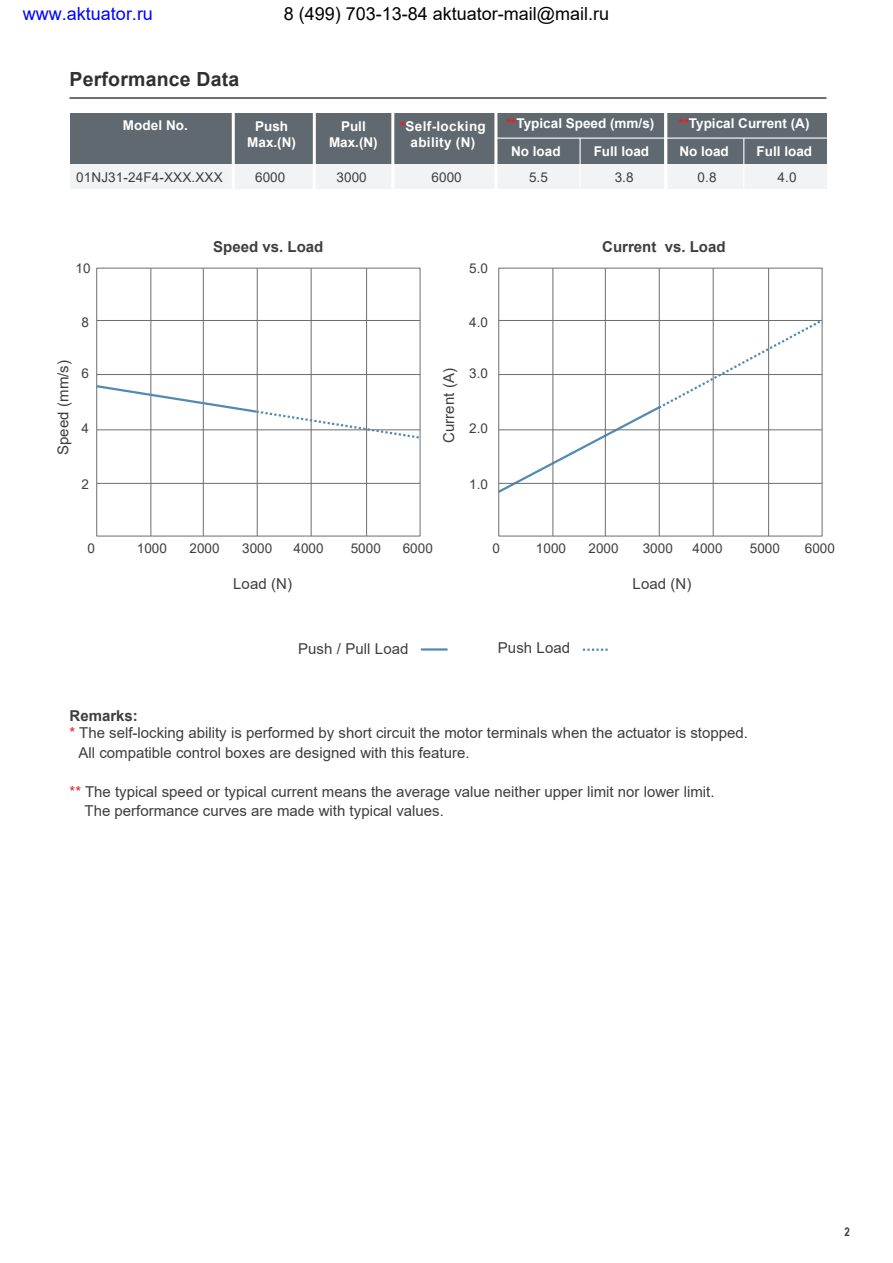
<style>
.page{position:relative;width:893px;height:1263px;background:#fff}
.page>*{position:absolute;margin:0;border:0;box-sizing:border-box;transform-origin:0 0}
.t1{font:700 19.5px "Arial";letter-spacing:.01em;color:#312f30}
.t2{font:18px "Arial";color:#000}
.t3{font:18px "Arial";color:#00f}
.t4{font:15px/17px "Arial";color:#3e3e3f}
.t5{font:700 15px "Arial";color:#3e3e3f}
.t6{font:13.5px "Arial";letter-spacing:.005em;color:#3e3e3f}
.t7{font:700 13.5px/16.2px "Arial";color:#fff;text-align:center}
.t8{font:700 13.5px/16.2px "Arial";letter-spacing:.025em;color:#fff;text-align:center}
.t9{font:700 12px "Arial Narrow";color:#3e3e3f}
.s1{color:#ee1d23}
.s2{font-weight:700}
</style>
<div class="page">
<hr style="left:70px;top:97px;width:756px;height:2px;background:#3e3e3f">
<hr style="left:422px;top:648px;width:25px;height:3px;background:#528ab3">
<svg style="left:583px;top:648px;width:25px;height:3px"></svg>
<hr style="left:97px;top:374px;width:323px;height:1px;background:#6c6d70">
<hr style="left:97px;top:483px;width:323px;height:1px;background:#6c6d70">
<hr style="left:257px;top:268px;width:1px;height:268px;background:#6c6d70">
<hr style="left:203px;top:268px;width:1px;height:268px;background:#6c6d70">
<hr style="left:150px;top:268px;width:1px;height:268px;background:#6c6d70">
<div style="left:96px;top:268px;width:324px;height:268px;border:1px solid #6c6d70"></div>
<hr style="left:311px;top:268px;width:1px;height:268px;background:#6c6d70">
<hr style="left:97px;top:320px;width:323px;height:1px;background:#6c6d70">
<hr style="left:366px;top:268px;width:1px;height:268px;background:#6c6d70">
<hr style="left:659px;top:268px;width:1px;height:268px;background:#6c6d70">
<hr style="left:605px;top:268px;width:1px;height:268px;background:#6c6d70">
<hr style="left:552px;top:268px;width:1px;height:268px;background:#6c6d70">
<hr style="left:713px;top:268px;width:1px;height:268px;background:#6c6d70">
<hr style="left:768px;top:268px;width:1px;height:268px;background:#6c6d70">
<svg style="left:498px;top:317px;width:325px;height:178px"></svg>
<svg style="left:96px;top:384px;width:325px;height:56px"></svg>
<div style="left:70px;top:164px;width:757px;height:25px;background:#f2f3f4"></div>
<div style="left:70px;top:113px;width:757px;height:51px;background:#5f696f"></div>
<hr style="left:495px;top:137px;width:333px;height:2px;background:#fff">
<hr style="left:232px;top:111px;width:3px;height:77px;background:#fff">
<hr style="left:743px;top:138px;width:1px;height:52px;background:#fff">
<hr style="left:664px;top:113px;width:3px;height:77px;background:#fff">
<hr style="left:313px;top:113px;width:3px;height:77px;background:#fff">
<hr style="left:494px;top:113px;width:3px;height:77px;background:#fff">
<hr style="left:579px;top:138px;width:2px;height:52px;background:#fff">
<hr style="left:391px;top:111px;width:3px;height:77px;background:#fff">
<p class="t3" style="left:23px;top:2px;width:132px">www.aktuator.ru</p>
<p class="t2" style="left:284px;top:2px;width:327px">8 (499) 703-13-84 aktuator-mail@mail.ru</p>
<h1 class="t1" style="left:70px;top:65px;width:171px">Performance Data</h1>
<p class="t7" style="left:123px;top:117px;width:67px">Model No.</p>
<p class="t6" style="left:76px;top:168px;width:148px">01NJ31-24F4-XXX.XXX</p>
<p class="t7" style="left:255px;top:119px;width:35px">Push</p>
<p class="t7" style="left:506px;top:116px;width:150px"><span class="s1">**</span>Typical Speed (mm/s)</p>
<p class="t7" style="left:678px;top:116px;width:133px"><span class="s1">**</span>Typical Current (A)</p>
<p class="t7" style="left:247px;top:135px;width:50px">Max.(N)</p>
<p class="t6" style="left:255px;top:168px;width:32px">6000</p>
<p class="t8" style="left:400px;top:119px;width:87px"><span class="s1">*</span>Self-locking ability (N)</p>
<p class="t6" style="left:432px;top:168px;width:32px">6000</p>
<p class="t7" style="left:329px;top:119px;width:50px">Pull<br>Max.(N)</p>
<p class="t7" style="left:511px;top:144px;width:51px">No load</p>
<p class="t7" style="left:594px;top:144px;width:57px">Full load</p>
<p class="t7" style="left:679px;top:144px;width:51px">No load</p>
<p class="t7" style="left:757px;top:144px;width:57px">Full load</p>
<p class="t6" style="left:615px;top:168px;width:20px">3.8</p>
<p class="t6" style="left:698px;top:168px;width:20px">0.8</p>
<p class="t6" style="left:337px;top:168px;width:32px">3000</p>
<p class="t6" style="left:778px;top:168px;width:20px">4.0</p>
<p class="t6" style="left:529px;top:168px;width:20px">5.5</p>
<p class="t5" style="left:213px;top:236px;width:112px">Speed vs. Load</p>
<p class="t5" style="left:602px;top:236px;width:125px">Current vs. Load</p>
<p class="t6" style="left:76px;top:259px;width:17px">10</p>
<p class="t6" style="left:469px;top:259px;width:20px">5.0</p>
<p class="t6" style="left:82px;top:313px;width:9px">8</p>
<p class="t6" style="left:469px;top:313px;width:20px">4.0</p>
<p class="t4" style="left:55px;top:455px;width:97px;rotate:-90deg">Speed (mm/s)</p>
<p class="t6" style="left:82px;top:364px;width:9px">6</p>
<p class="t6" style="left:82px;top:419px;width:9px">4</p>
<p class="t4" style="left:440px;top:443px;width:76px;rotate:-90deg">Current (A)</p>
<p class="t6" style="left:469px;top:364px;width:20px">3.0</p>
<p class="t6" style="left:469px;top:419px;width:20px">2.0</p>
<p class="t6" style="left:82px;top:475px;width:9px">2</p>
<p class="t6" style="left:469px;top:475px;width:20px">1.0</p>
<p class="t6" style="left:88px;top:539px;width:9px">0</p>
<p class="t6" style="left:137px;top:539px;width:32px">1000</p>
<p class="t6" style="left:189px;top:539px;width:32px">2000</p>
<p class="t6" style="left:242px;top:539px;width:32px">3000</p>
<p class="t6" style="left:293px;top:539px;width:32px">4000</p>
<p class="t6" style="left:351px;top:539px;width:32px">5000</p>
<p class="t6" style="left:403px;top:539px;width:32px">6000</p>
<p class="t6" style="left:492px;top:539px;width:9px">0</p>
<p class="t6" style="left:536px;top:539px;width:32px">1000</p>
<p class="t6" style="left:588px;top:539px;width:32px">2000</p>
<p class="t6" style="left:643px;top:539px;width:32px">3000</p>
<p class="t6" style="left:692px;top:539px;width:32px">4000</p>
<p class="t6" style="left:750px;top:539px;width:32px">5000</p>
<p class="t6" style="left:805px;top:539px;width:32px">6000</p>
<p class="t4" style="left:233px;top:575px;width:60px">Load (N)</p>
<p class="t4" style="left:633px;top:575px;width:60px">Load (N)</p>
<p class="t4" style="left:298px;top:640px;width:112px">Push / Pull Load</p>
<p class="t4" style="left:498px;top:640px;width:74px">Push Load</p>
<p class="t4" style="left:70px;top:708px;width:680px"><span class="s2">Remarks:<br></span><span class="s1">*</span> The self-locking ability is performed by short circuit the motor terminals when the actuator is stopped.</p>
<p class="t4" style="left:79px;top:744px;width:393px">All compatible control boxes are designed with this feature.</p>
<p class="t4" style="left:85px;top:782px;width:631px;line-height:19.5px;text-indent:-15px"><span class="s1">**</span> The typical speed or typical current means the average value neither upper limit nor lower limit.<br>The performance curves are made with typical values.</p>
<p class="t9" style="left:844px;top:1223px;width:7px">2</p>
</div>
